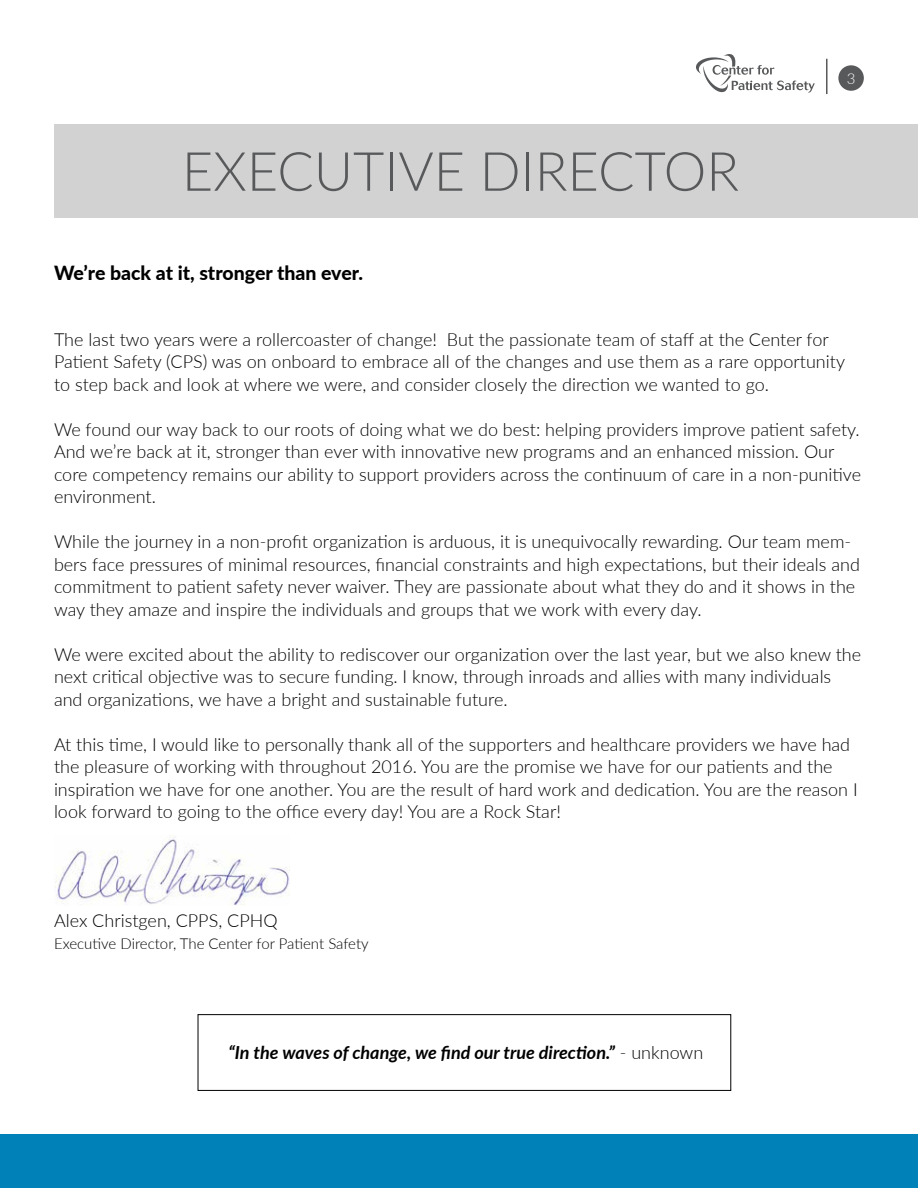
<style>
.page{position:relative;width:918px;height:1188px;background:#fff}
.page>*{position:absolute;margin:0;border:0;box-sizing:border-box;transform-origin:0 0}
.t1{font:300 54px "Lato";color:#58595b}
.t2{font:800 19.5px "Lato";color:#000}
.t3{font:300 18px/22.5px "Lato";color:#000}
.t4{font:italic 700 18px "Lato";color:#000}
.t5{font:300 15px "Lato";color:#000}
.t6{font:300 15px "Lato";color:#fff}
.s1{font-weight:300;font-style:normal}
</style>
<div class="page">
<svg style="left:696px;top:54px;width:119px;height:39px"></svg>
<hr style="left:826px;top:59px;width:2px;height:35px;background:#58595b">
<div style="left:838px;top:65px;width:26px;height:26px;background:#58595b;border-radius:50%"></div>
<div style="left:54px;top:124px;width:864px;height:93px;background:#d2d2d2"></div>
<div style="left:0;top:1134px;width:918px;height:54px;background:#0081b7"></div>
<img style="left:55px;top:836px;width:235px;height:69px">
<div style="left:198px;top:1014px;width:533px;height:77px;border:1px solid #000"></div>
<h1 class="t1" style="left:182px;top:134px;width:559px">EXECUTIVE DIRECTOR</h1>
<p class="t2" style="left:54px;top:259px;width:311px">We’re back at it, stronger than ever.</p>
<p class="t6" style="left:847px;top:68px;width:10px">3</p>
<p class="t3" style="left:54px;top:327px;width:793px">The last two years were a rollercoaster of change! But the passionate team of staff at the Center for<br>Patient Safety (CPS) was on onboard to embrace all of the changes and use them as a rare opportunity to step back and look at where we were, and consider closely the direction we wanted to go.</p>
<p class="t3" style="left:54px;top:417px;width:809px">We found our way back to our roots of doing what we do best: helping providers improve patient safety.<br>And we’re back at it, stronger than ever with innovative new programs and an enhanced mission. Our core competency remains our ability to support providers across the continuum of care in a non-punitive environment.</p>
<p class="t3" style="left:54px;top:530px;width:807px">While the journey in a non-profit organization is arduous, it is unequivocally rewarding. Our team mem&shy;bers face pressures of minimal resources, financial constraints and high expectations, but their ideals and commitment to patient safety never waiver. They are passionate about what they do and it shows in the way they amaze and inspire the individuals and groups that we work with every day.</p>
<p class="t3" style="left:54px;top:642px;width:809px">We were excited about the ability to rediscover our organization over the last year, but we also knew the next critical objective was to secure funding. I know, through inroads and allies with many individuals and organizations, we have a bright and sustainable future.</p>
<p class="t3" style="left:54px;top:732px;width:805px">At this time, I would like to personally thank all of the supporters and healthcare providers we have had the pleasure of working with throughout 2016. You are the promise we have for our patients and the inspiration we have for one another. You are the result of hard work and dedication. You are the reason I look forward to going to the office every day! You are a Rock Star!</p>
<p class="t3" style="left:54px;top:909px;width:225px">Alex Christgen, CPPS, CPHQ</p>
<p class="t5" style="left:54px;top:933px;width:316px">Executive Director, The Center for Patient Safety</p>
<p class="t4" style="left:228px;top:1039px;width:476px">“In the waves of change, we find our true direction.” <span class="s1">- unknown</span></p>
</div>
